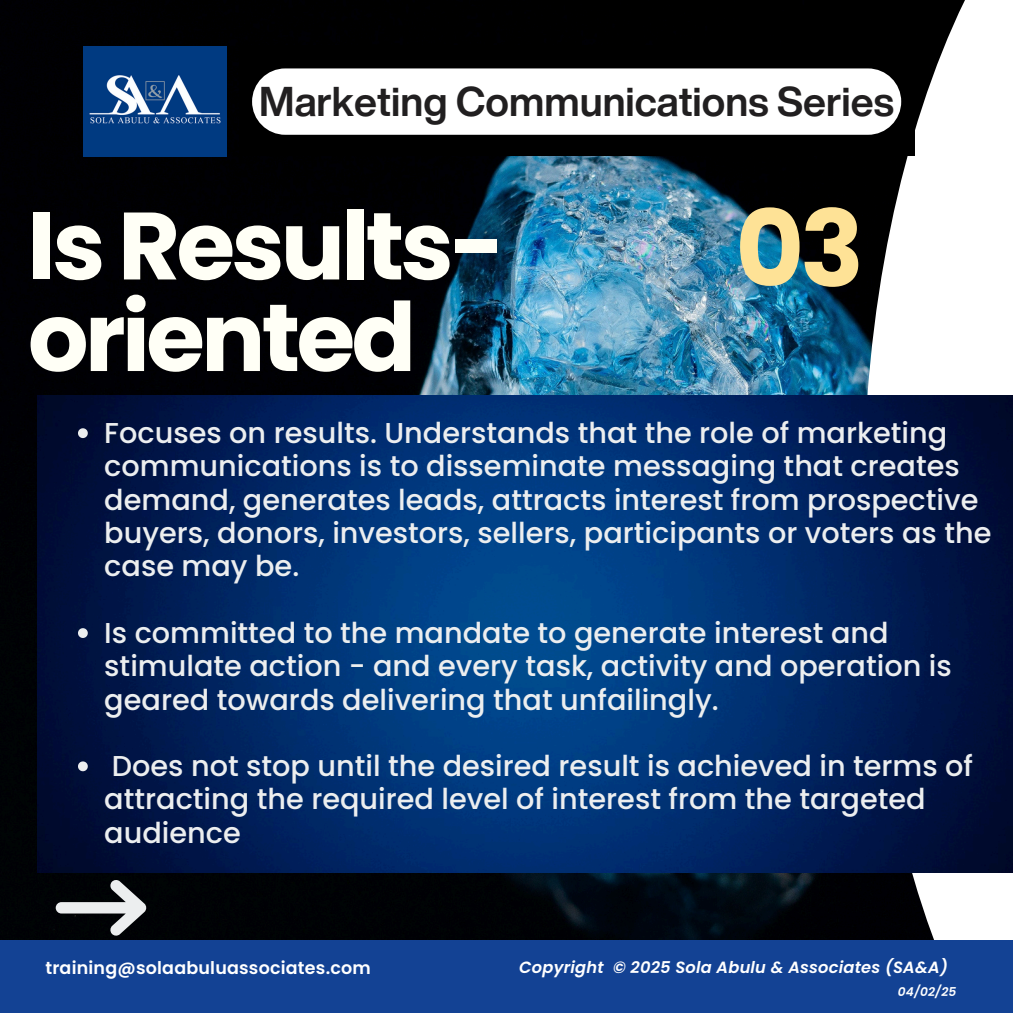
<style>
.page{position:relative;width:1013px;height:1013px;background:#fff}
.page>*{position:absolute;margin:0;border:0;box-sizing:border-box;transform-origin:0 0}
.t1{font:700 105.75px "Poppins";color:#fee296}
.t2{font:700 95.38px/91.5px "Poppins";letter-spacing:-.04em;color:#fffff6}
.t3{font:700 40.5px "Helvetica Now Display";color:#211f20}
.t4{font:500 28.75px/33.2px "Poppins";color:#eceeef}
.t5{font:600 17.5px "Poppins";letter-spacing:.01em;color:#fff}
.t6{font:italic 600 16.25px "Poppins";letter-spacing:.01em;color:#fff}
.t7{font:italic 600 12.25px "Poppins";color:#fff}
</style>
<div class="page">
<img style="left:0;top:0;width:863px;height:940px">
<svg style="left:863px;top:0;width:149px;height:940px"></svg>
<svg style="left:56px;top:879px;width:91px;height:57px;background:#4b4d4f"></svg>
<div style="left:239px;top:46px;width:675px;height:110px;background:#000"></div>
<div style="left:252px;top:68px;width:649px;height:67px;background:#fff;border-radius:33px"></div>
<img style="left:83px;top:46px;width:144px;height:111px">
<img style="left:38px;top:395px;width:974px;height:477px">
<svg style="left:78px;top:428px;width:10px;height:10px"></svg>
<svg style="left:78px;top:628px;width:10px;height:10px"></svg>
<svg style="left:78px;top:761px;width:10px;height:10px"></svg>
<div style="left:0;top:940px;width:1012px;height:72px;background:#134294"></div>
<p class="t3" style="left:259px;top:71px;width:636px">Marketing Communications Series</p>
<h2 class="t2" style="left:28px;top:200px;width:479px">Is Results&shy;oriented</h2>
<p class="t1" style="left:735px;top:175px;width:130px">03</p>
<h1 class="t4" style="left:104px;top:416px;width:888px">Focuses on results. Understands that the role of marketing communications is to disseminate messaging that creates demand, generates leads, attracts interest from prospective buyers, donors, investors, sellers, participants or voters as the case may be.</h1>
<p class="t4" style="left:104px;top:616px;width:849px">Is committed to the mandate to generate interest and stimulate action - and every task, activity and operation is geared towards delivering that unfailingly.</p>
<p class="t4" style="left:104px;top:749px;width:870px">Does not stop until the desired result is achieved in terms of attracting the required level of interest from the targeted audience</p>
<p class="t5" style="left:45px;top:955px;width:327px">training@solaabuluassociates.com</p>
<p class="t6" style="left:519px;top:955px;width:430px">Copyright © 2025 Sola Abulu &amp; Associates (SA&amp;A)</p>
<p class="t7" style="left:897px;top:983px;width:60px">04/02/25</p>
</div>
